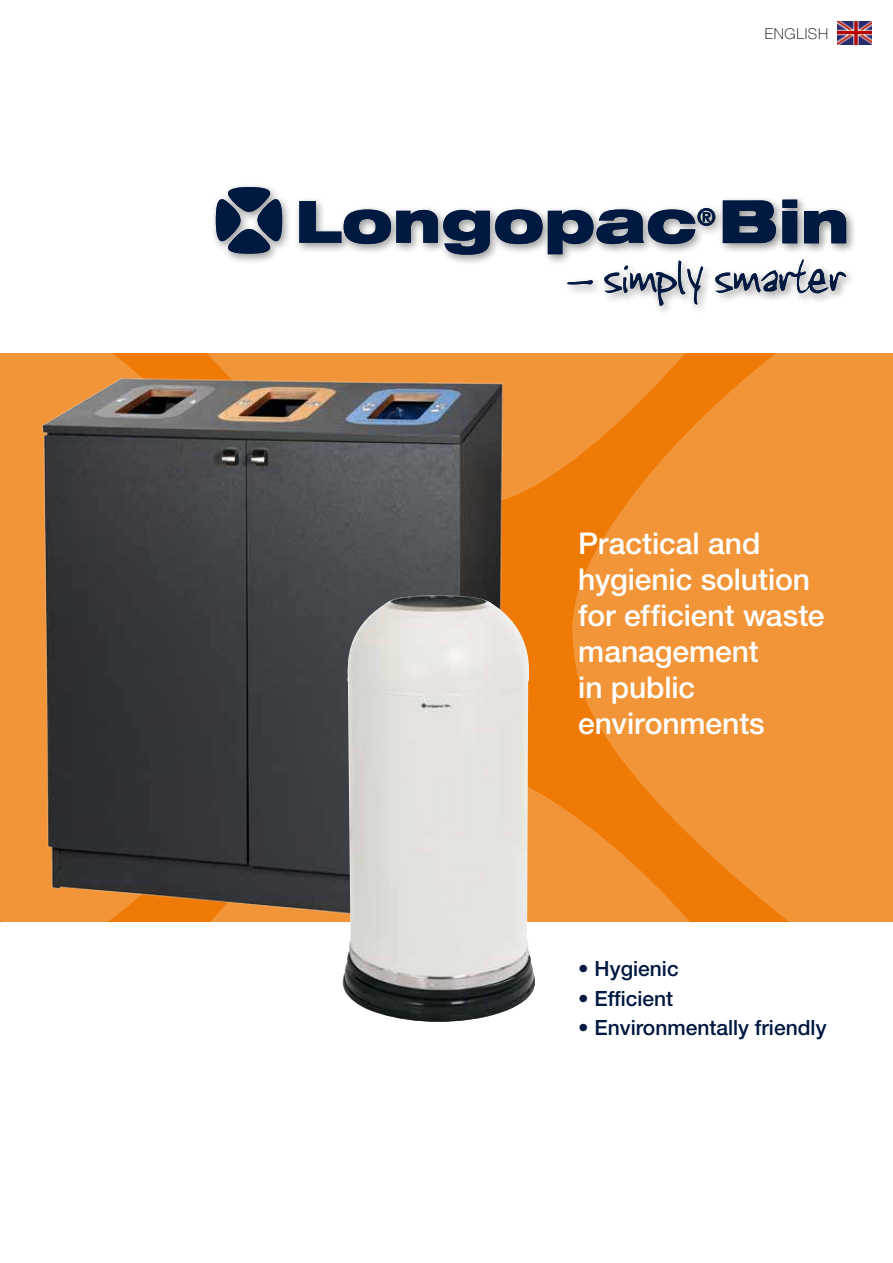
<style>
.page{position:relative;width:893px;height:1263px;background:#fff}
.page>*{position:absolute;margin:0;border:0;box-sizing:border-box;transform-origin:0 0}
.t1{font:500 30px/36px "Helvetica Neue LT Std";letter-spacing:-.005em;color:#fff}
.t2{font:500 21px "Helvetica Neue LT Std";color:#001940}
.t3{font:100 15px "Helvetica Neue LT Std";letter-spacing:.045em;color:#000}
</style>
<div class="page">
<svg style="left:321px;top:510px;width:251px;height:254px;background:#af957a"></svg>
<svg style="left:0;top:353px;width:321px;height:569px;background:#6a523d"></svg>
<div style="left:572px;top:353px;width:321px;height:569px;background:#f29539"></div>
<svg style="left:45px;top:764px;width:801px;height:258px"></svg>
<svg style="left:50px;top:353px;width:801px;height:157px;background:#ac7541"></svg>
<svg style="left:216px;top:187px;width:66px;height:67px;background:#465772"></svg>
<svg style="left:299px;top:200px;width:547px;height:106px"></svg>
<img style="left:837px;top:21px;width:35px;height:24px">
<p class="t3" style="left:765px;top:25px;width:65px">ENGLISH</p>
<p class="t1" style="left:578px;top:525px;width:248px">Practical and hygienic solution for efficient waste management<br>in public environments</p>
<p class="t2" style="left:578px;top:956px;width:102px">• Hygienic</p>
<p class="t2" style="left:578px;top:986px;width:96px">• Efficient</p>
<p class="t2" style="left:578px;top:1015px;width:250px">• Environmentally friendly</p>
</div>
